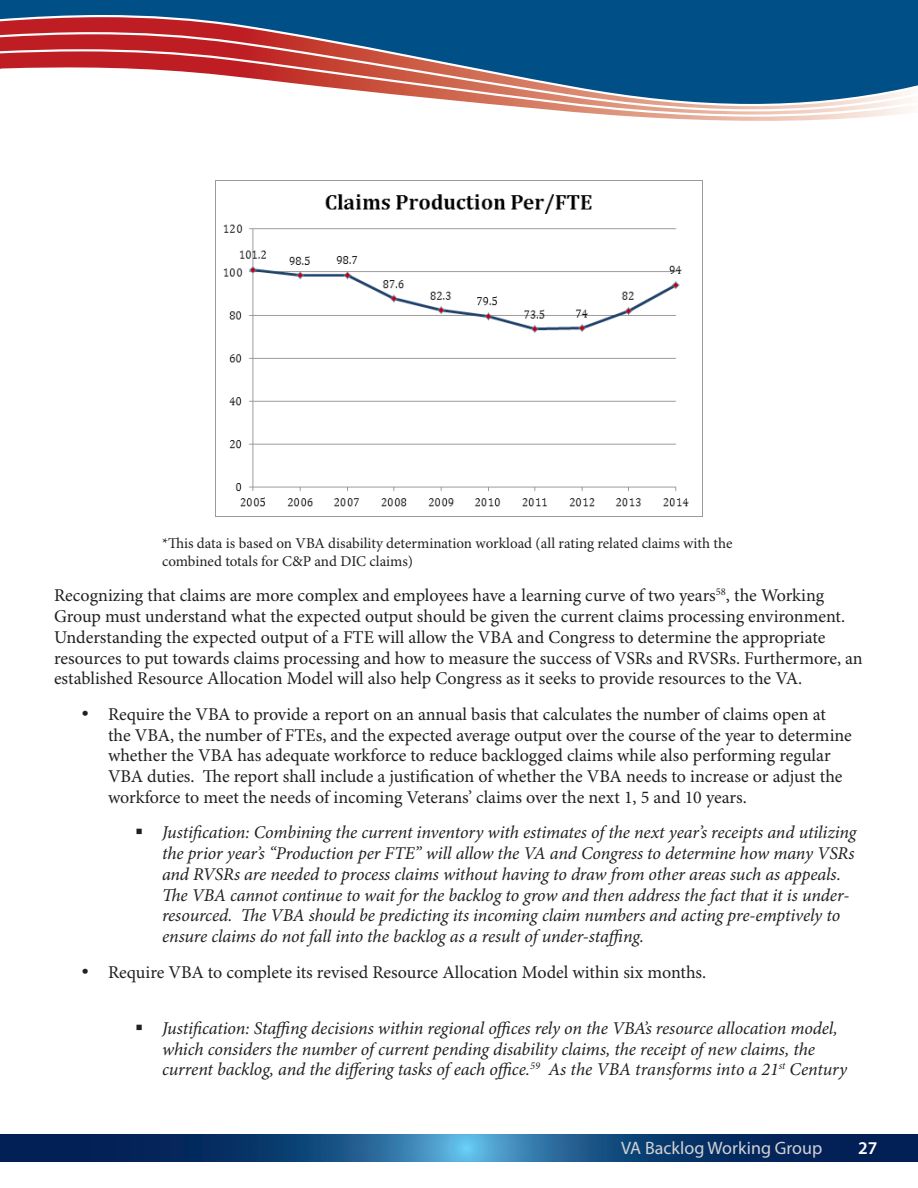
<style>
.page{position:relative;width:918px;height:1188px;background:#fff}
.page>*{position:absolute;margin:0;border:0;box-sizing:border-box;transform-origin:0 0}
.t1{font:18px/20.7px "Minion Pro";letter-spacing:-.005em;color:#231f20}
.t2{font:italic 18px/20.7px "Minion Pro";letter-spacing:-.01em;color:#231f20}
.t3{font:18px "Myriad Pro";color:#d1d2d4}
.t4{font:600 18px "Myriad Pro";color:#fff}
.t5{font:15px/17.2px "Minion Pro";letter-spacing:-.005em;color:#231f20}
</style>
<div class="page">
<div style="left:0;top:0;width:918px;height:15px;background:#004f87"></div>
<svg style="left:643px;top:117px;width:222px;height:4px"></svg>
<svg style="left:0;top:15px;width:918px;height:17px;background:#2f4c78"></svg>
<svg style="left:564px;top:111px;width:347px;height:6px"></svg>
<svg style="left:0;top:32px;width:918px;height:79px"></svg>
<svg style="left:0;top:1134px;width:918px;height:27px;background:#154578"></svg>
<img style="left:223px;top:194px;width:466px;height:313px">
<p class="t5" style="left:162px;top:536px;width:572px">*This data is based on VBA disability determination workload (all rating related claims with the combined totals for C&amp;P and DIC claims)</p>
<p class="t1" style="left:54px;top:586px;width:810px">Recognizing that claims are more complex and employees have a learning curve of two years<sup>58</sup>, the Working Group must understand what the expected output should be given the current claims processing environment.<br>Understanding the expected output of a FTE will allow the VBA and Congress to determine the appropriate resources to put towards claims processing and how to measure the success of VSRs and RVSRs. Furthermore, an established Resource Allocation Model will also help Congress as it seeks to provide resources to the VA.</p>
<p class="t1" style="left:108px;top:705px;width:745px;text-indent:-27px">• Require the VBA to provide a report on an annual basis that calculates the number of claims open at the VBA, the number of FTEs, and the expected average output over the course of the year to determine whether the VBA has adequate workforce to reduce backlogged claims while also performing regular VBA duties. The report shall include a justification of whether the VBA needs to increase or adjust the workforce to meet the needs of incoming Veterans’ claims over the next 1, 5 and 10 years.</p>
<p class="t2" style="left:162px;top:823px;width:696px;text-indent:-27px">▪ Justification: Combining the current inventory with estimates of the next year’s receipts and utilizing the prior year’s “Production per FTE” will allow the VA and Congress to determine how many VSRs and RVSRs are needed to process claims without having to draw from other areas such as appeals.<br>The VBA cannot continue to wait for the backlog to grow and then address the fact that it is under&shy;resourced. The VBA should be predicting its incoming claim numbers and acting pre-emptively to ensure claims do not fall into the backlog as a result of under-staffing.</p>
<p class="t1" style="left:81px;top:962px;width:627px">• Require VBA to complete its revised Resource Allocation Model within six months.</p>
<p class="t2" style="left:162px;top:1019px;width:687px;text-indent:-27px">▪ Justification: Staffing decisions within regional offices rely on the VBA’s resource allocation model, which considers the number of current pending disability claims, the receipt of new claims, the current backlog, and the differing tasks of each office.<sup>59</sup> As the VBA transforms into a 21<sup>st</sup> Century</p>
<p class="t3" style="left:621px;top:1137px;width:203px">VA Backlog Working Group</p>
<p class="t4" style="left:858px;top:1137px;width:21px">27</p>
</div>
